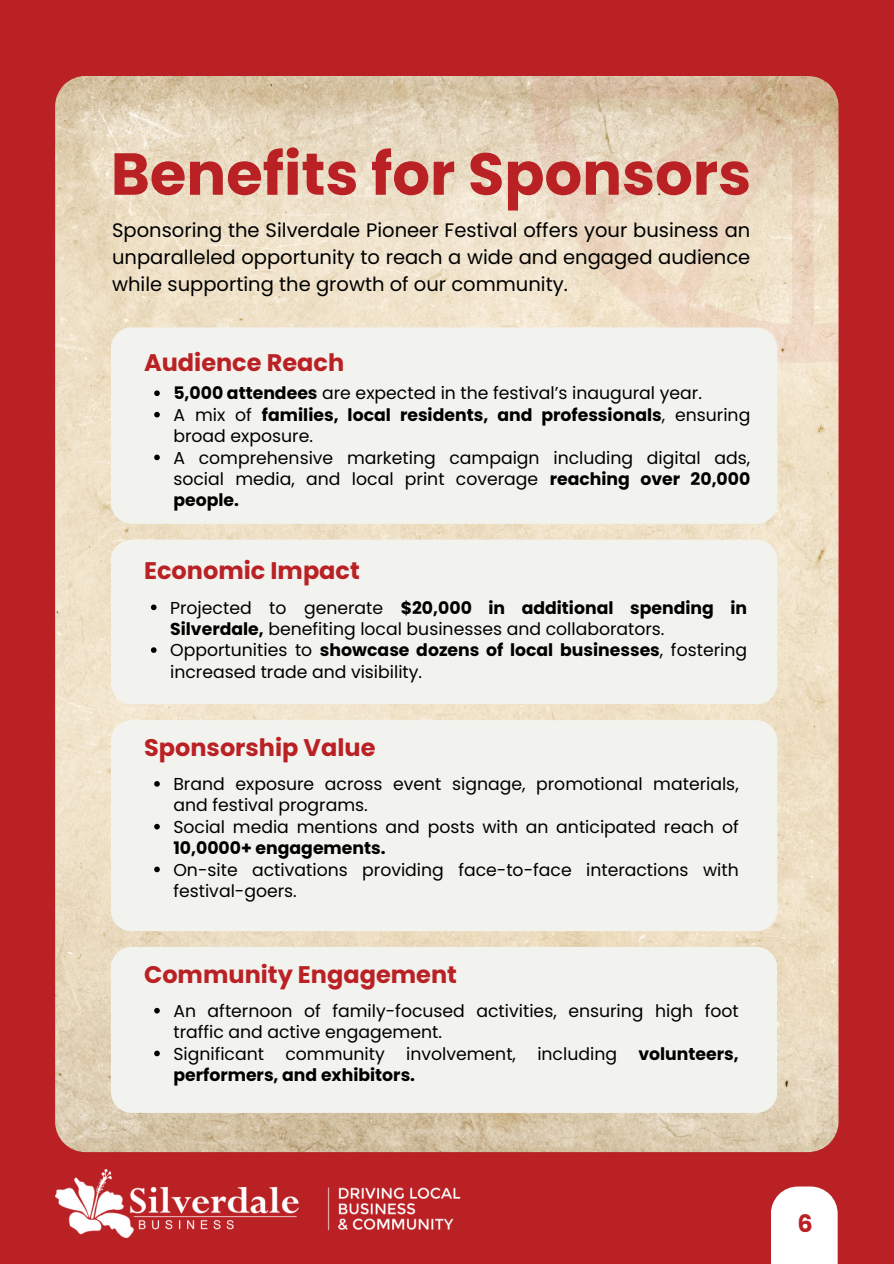
<style>
.page{position:relative;width:894px;height:1264px;background:#fff}
.page>*{position:absolute;margin:0;border:0;box-sizing:border-box;transform-origin:0 0}
.t1{font:700 59.1px "Poppins";color:#ba2125}
.t2{font:700 24px "Poppins";color:#ba2125}
.t3{font:19.5px/27px "Poppins";color:#000;text-align:justify}
.t4{font:17.25px/21.3px "Poppins";color:#000}
.t5{font:700 17.25px/21.3px "Poppins";color:#000}
.s1{font-weight:700}
.s2{font-weight:400}
</style>
<div class="page">
<div style="left:0;top:0;width:893px;height:1263px;background:#ba2125"></div>
<img style="left:55px;top:76px;width:783px;height:1076px">
<svg style="left:530px;top:76px;width:309px;height:287px;background:#e7d5bd"></svg>
<svg style="left:768px;top:76px;width:71px;height:49px;background:#cca887"></svg>
<div style="left:111px;top:327px;width:666px;height:197px;background:#f2f3ee;border-radius:21px"></div>
<div style="left:111px;top:539px;width:666px;height:165px;background:#f2f3ee;border-radius:21px"></div>
<div style="left:111px;top:720px;width:666px;height:211px;background:#f2f3ee;border-radius:21px"></div>
<div style="left:111px;top:946px;width:665px;height:166px;background:#f2f3ee;border-radius:21px"></div>
<svg style="left:154px;top:390px;width:6px;height:6px"></svg>
<svg style="left:154px;top:412px;width:6px;height:5px"></svg>
<svg style="left:154px;top:454px;width:6px;height:6px"></svg>
<svg style="left:151px;top:604px;width:5px;height:6px"></svg>
<svg style="left:151px;top:647px;width:5px;height:6px"></svg>
<svg style="left:154px;top:781px;width:6px;height:5px"></svg>
<svg style="left:154px;top:823px;width:6px;height:6px"></svg>
<svg style="left:154px;top:866px;width:6px;height:6px"></svg>
<svg style="left:154px;top:1007px;width:6px;height:6px"></svg>
<svg style="left:154px;top:1050px;width:6px;height:6px"></svg>
<img style="left:55px;top:1169px;width:406px;height:68px">
<div style="left:770px;top:1186px;width:67px;height:77px;background:#fff"></div>
<p class="t1" style="left:111px;top:133px;width:641px">Benefits for Sponsors</p>
<p class="t3" style="left:112px;top:217px;width:639px">Sponsoring the Silverdale Pioneer Festival offers your business an unparalleled opportunity to reach a wide and engaged audience while supporting the growth of our community.</p>
<p class="t2" style="left:144px;top:346px;width:201px">Audience Reach</p>
<h1 class="t4" style="left:173px;top:383px;width:530px"><span class="s1">5,000 attendees</span> are expected in the festival’s inaugural year.</h1>
<h3 class="t5" style="left:173px;top:404px;width:578px"><span class="s2">A mix of</span> families, local residents, and professionals<span class="s2">, ensuring broad exposure.</span></h3>
<h2 class="t4" style="left:173px;top:447px;width:578px;text-align:justify">A comprehensive marketing campaign including digital ads, social media, and local print coverage <span class="s1">reaching over 20,000 people.</span></h2>
<p class="t2" style="left:144px;top:554px;width:217px">Economic Impact</p>
<p class="t4" style="left:170px;top:597px;width:578px">Projected to generate <span class="s1">$20,000 in additional spending in<br>Silverdale,</span> benefiting local businesses and collaborators.</p>
<p class="t4" style="left:170px;top:639px;width:578px">Opportunities to <span class="s1">showcase dozens of local businesses</span>, fostering increased trade and visibility.</p>
<h2 class="t2" style="left:144px;top:730px;width:233px">Sponsorship Value</h2>
<h2 class="t4" style="left:173px;top:773px;width:566px">Brand exposure across event signage, promotional materials, and festival programs.</h2>
<p class="t4" style="left:173px;top:816px;width:566px">Social media mentions and posts with an anticipated reach of<br><span class="s1">10,0000+ engagements.</span></p>
<p class="t4" style="left:173px;top:859px;width:566px">On-site activations providing face-to-face interactions with festival-goers.</p>
<p class="t2" style="left:144px;top:957px;width:314px">Community Engagement</p>
<h2 class="t4" style="left:173px;top:1000px;width:566px">An afternoon of family-focused activities, ensuring high foot traffic and active engagement.</h2>
<p class="t4" style="left:173px;top:1042px;width:566px">Significant community involvement, including <span class="s1">volunteers, performers, and exhibitors.</span></p>
<h2 class="t2" style="left:797px;top:1206px;width:17px">6</h2>
</div>
